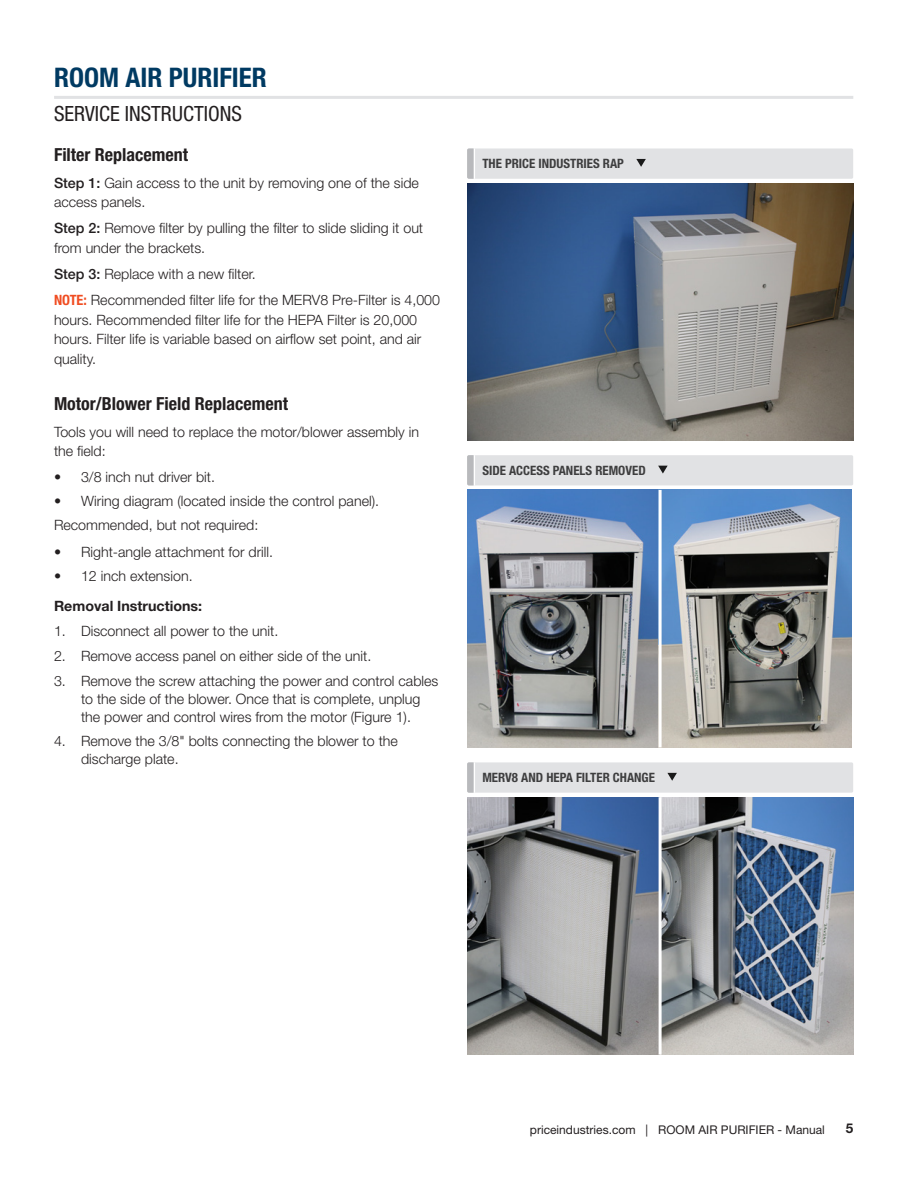
<style>
.page{position:relative;width:918px;height:1188px;background:#fff}
.page>*{position:absolute;margin:0;border:0;box-sizing:border-box;transform-origin:0 0}
.t1{font:700 condensed 27px "Helvetica Neue LT Std";color:#003a62}
.Section_Name{font:condensed 21px "Helvetica Neue LT Std";color:#231f20}
.Title__1{font:700 condensed 18px "Helvetica Neue LT Std";color:#231f20}
.Heading_1{font:700 condensed 18px "Helvetica Neue LT Std";color:#231f20}
.Body{font:300 14.25px/19.5px "Helvetica Neue LT Std";color:#231f20}
.Title__2{font:700 14.25px "Helvetica Neue LT Std";color:#231f20}
.t2{font:700 13.5px "Helvetica Neue LT Std";color:#231f20}
.Image_Caption{font:700 condensed 12.9px "Helvetica Neue LT Std";color:#3e3e3f}
.t3{font:12px "Helvetica Neue LT Std";color:#231f20}
.s1{font-weight:500}
.s2{font-weight:700;font-stretch:condensed;color:#f04d22}
</style>
<div class="page">
<hr style="left:54px;top:96px;width:799px;height:3px;background:#e1e2e4">
<div style="left:468px;top:148px;width:385px;height:31px;background:#e1e2e4;border-radius:2px"></div>
<svg style="left:636px;top:159px;width:10px;height:8px"></svg>
<hr style="left:474px;top:148px;width:1px;height:31px;background:#fff">
<svg style="left:467px;top:148px;width:7px;height:31px"></svg>
<div style="left:468px;top:455px;width:385px;height:30px;background:#e1e2e4;border-radius:2px"></div>
<svg style="left:658px;top:466px;width:10px;height:8px"></svg>
<hr style="left:474px;top:455px;width:1px;height:30px;background:#fff">
<svg style="left:467px;top:455px;width:7px;height:30px"></svg>
<div style="left:468px;top:762px;width:385px;height:31px;background:#e1e2e4;border-radius:2px"></div>
<svg style="left:667px;top:773px;width:10px;height:8px"></svg>
<hr style="left:474px;top:762px;width:1px;height:31px;background:#fff">
<svg style="left:467px;top:762px;width:7px;height:31px"></svg>
<img style="left:467px;top:183px;width:386px;height:258px">
<img style="left:467px;top:490px;width:385px;height:257px">
<img style="left:467px;top:797px;width:386px;height:258px">
<hr style="left:659px;top:797px;width:3px;height:258px;background:#fff">
<hr style="left:659px;top:490px;width:3px;height:257px;background:#fff">
<h1 class="t1" style="left:54px;top:61px;width:208px">Room Air Purifier</h1>
<p class="Section_Name" style="left:54px;top:102px;width:189px">SERVICE INSTRUCTIONS</p>
<p class="Heading_1" style="left:54px;top:144px;width:136px">Filter Replacement</p>
<p class="Body" style="left:54px;top:172px;width:367px"><span class="s1">Step 1:</span> Gain access to the unit by removing one of the side access panels.</p>
<p class="Body" style="left:54px;top:218px;width:371px"><span class="s1">Step 2:</span> Remove filter by pulling the filter to slide sliding it out from under the brackets.</p>
<p class="Body" style="left:54px;top:264px;width:203px"><span class="s1">Step 3:</span> Replace with a new filter.</p>
<p class="Body" style="left:54px;top:290px;width:388px"><span class="s2">NOTE:</span> Recommended filter life for the MERV8 Pre-Filter is 4,000 hours. Recommended filter life for the HEPA Filter is 20,000 hours. Filter life is variable based on airflow set point, and air quality.</p>
<p class="Title__1" style="left:54px;top:393px;width:236px">Motor/Blower Field Replacement</p>
<p class="Body" style="left:54px;top:421px;width:367px">Tools you will need to replace the motor/blower assembly in the field:</p>
<p class="Body" style="left:54px;top:467px;width:163px">• 3/8 inch nut driver bit.</p>
<p class="Body" style="left:54px;top:491px;width:327px">• Wiring diagram (located inside the control panel).</p>
<p class="Body" style="left:54px;top:515px;width:206px">Recommended, but not required:</p>
<p class="Body" style="left:54px;top:541px;width:221px">• Right-angle attachment for drill.</p>
<p class="Body" style="left:54px;top:565px;width:140px">• 12 inch extension.</p>
<p class="Title__2" style="left:54px;top:597px;width:150px">Removal Instructions:</p>
<p class="Body" style="left:54px;top:621px;width:226px">1. Disconnect all power to the unit.</p>
<p class="Body" style="left:54px;top:646px;width:319px">2. Remove access panel on either side of the unit.</p>
<p class="Body" style="left:81px;top:671px;width:359px;line-height:18px;text-indent:-27px">3. Remove the screw attaching the power and control cables to the side of the blower. Once that is complete, unplug the power and control wires from the motor (Figure 1).</p>
<p class="Body" style="left:81px;top:732px;width:319px;line-height:18px;text-indent:-27px">4. Remove the 3/8" bolts connecting the blower to the discharge plate.</p>
<p class="Image_Caption" style="left:482px;top:156px;width:143px">THE PRICE INDUSTRIES RAP</p>
<p class="Image_Caption" style="left:482px;top:463px;width:165px">SIDE ACCESS PANELS REMOVED</p>
<p class="Image_Caption" style="left:482px;top:770px;width:173px">MERV8 AND HEPA FI LTER CHANGE</p>
<p class="t3" style="left:530px;top:1123px;width:296px">priceindustries.com | Room Air Puri fi er - Manual</p>
<p class="t2" style="left:846px;top:1120px;width:9px">5</p>
</div>
